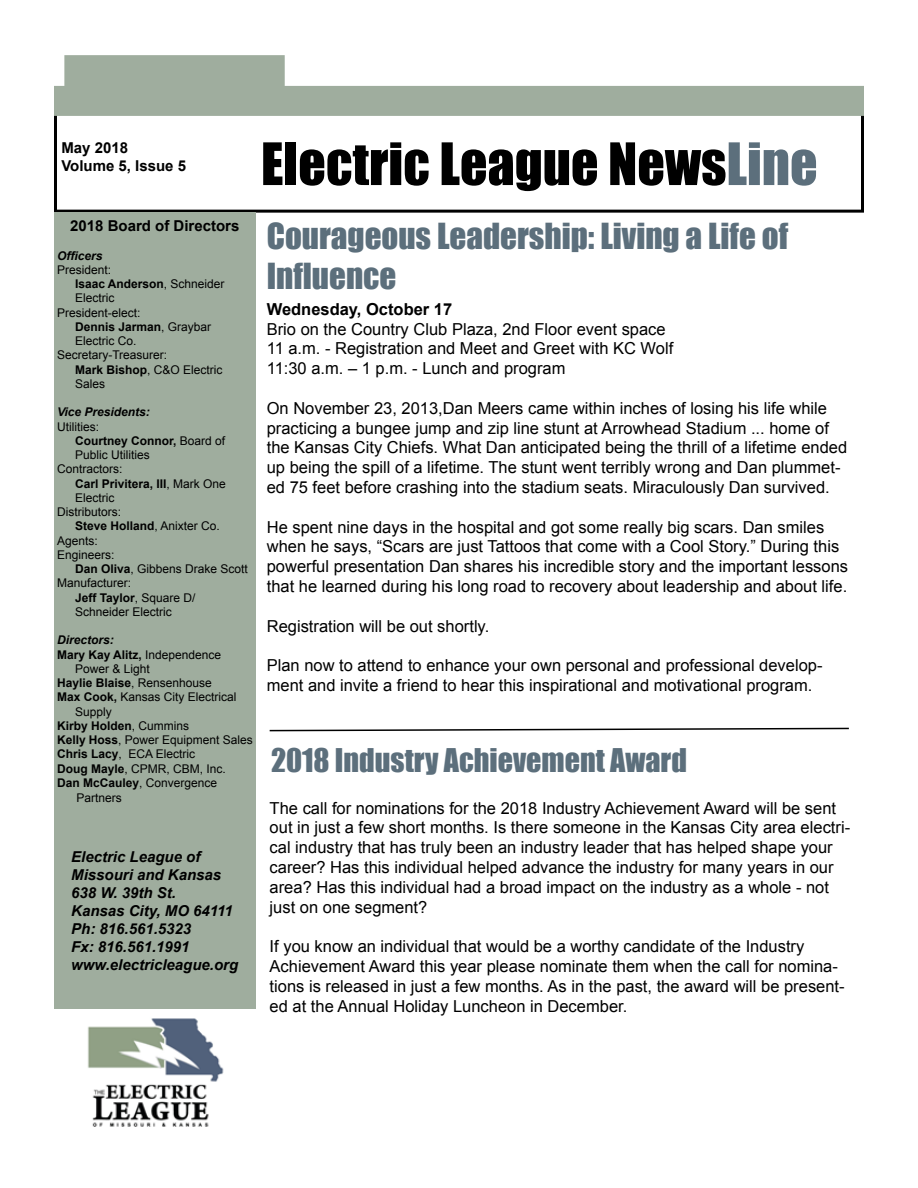
<style>
.page{position:relative;width:918px;height:1188px;background:#fff}
.page>*{position:absolute;margin:0;border:0;box-sizing:border-box;transform-origin:0 0}
.t1{font:54px "Impact";color:#000}
.t2{font:33px/39.6px "Impact";color:#5c6f7c}
.t3{font:30px "Impact";color:#5c6f7c}
.t4{font:16.5px/19.8px "Arial";color:#000}
.t5{font:700 16.5px "Arial";color:#000}
.t6{font:italic 700 15px/18px "Arial";color:#000}
.t7{font:700 15px/18px "Arial";color:#000}
.t8{font:12px "Arial";color:#000}
.t9{font:700 12px "Arial";color:#000}
.t10{font:italic 700 12px "Arial";color:#000}
.s1{color:#5c6f7c}
.s2{font-weight:400}
.s3{font-weight:700}
</style>
<div class="page">
<div style="left:54px;top:111px;width:810px;height:102px;border:3px solid #000"></div>
<div style="left:54px;top:86px;width:810px;height:30px;background:#9fad9e"></div>
<div style="left:64px;top:55px;width:221px;height:36px;background:#9fad9e"></div>
<div style="left:54px;top:213px;width:202px;height:796px;background:#9fad9e"></div>
<img style="left:87px;top:1018px;width:137px;height:109px">
<svg style="left:269px;top:727px;width:580px;height:5px"></svg>
<p class="t7" style="left:61px;top:140px;width:126px">May 2018<br>Volume 5, Issue 5</p>
<h1 class="t1" style="left:261px;top:122px;width:558px">Electric League News<span class="s1">Line</span></h1>
<p class="t7" style="left:70px;top:217px;width:171px">2018 Board of Directors</p>
<p class="t10" style="left:57px;top:248px;width:47px">Officers</p>
<p class="t8" style="left:57px;top:262px;width:56px">President:</p>
<p class="t9" style="left:75px;top:276px;width:151px">Isaac Anderson<span class="s2">, Schneider</span></p>
<p class="t8" style="left:75px;top:290px;width:41px">Electric</p>
<p class="t8" style="left:57px;top:305px;width:85px">President-elect:</p>
<p class="t9" style="left:75px;top:319px;width:138px">Dennis Jarman<span class="s2">, Graybar</span></p>
<p class="t8" style="left:75px;top:333px;width:63px">Electric Co.</p>
<p class="t8" style="left:57px;top:347px;width:112px">Secretary-Treasurer:</p>
<p class="t8" style="left:75px;top:362px;width:149px"><span class="s3">Mark Bishop</span>, C&amp;O Electric</p>
<p class="t8" style="left:75px;top:376px;width:32px">Sales</p>
<p class="t10" style="left:57px;top:404px;width:94px">Vice Presidents:</p>
<p class="t8" style="left:57px;top:419px;width:43px">Utilities:</p>
<p class="t9" style="left:75px;top:433px;width:152px">Courtney Connor, <span class="s2">Board of</span></p>
<p class="t8" style="left:75px;top:447px;width:76px">Public Utilities</p>
<p class="t8" style="left:57px;top:461px;width:67px">Contractors:</p>
<p class="t9" style="left:75px;top:476px;width:152px">Carl Privitera, III<span class="s2">, Mark One</span></p>
<p class="t8" style="left:75px;top:490px;width:41px">Electric</p>
<p class="t8" style="left:57px;top:504px;width:66px">Distributors:</p>
<p class="t9" style="left:75px;top:518px;width:146px">Steve Holland<span class="s2">, Anixter Co.</span></p>
<p class="t8" style="left:57px;top:533px;width:42px">Agents:</p>
<p class="t8" style="left:57px;top:547px;width:59px">Engineers:</p>
<p class="t8" style="left:75px;top:561px;width:174px"><span class="s3">Dan Oliva</span>, Gibbens Drake Scott</p>
<p class="t8" style="left:57px;top:575px;width:76px">Manufacturer:</p>
<p class="t9" style="left:75px;top:589px;width:122px">Jeff Taylor<span class="s2">, Square D/</span></p>
<p class="t8" style="left:75px;top:604px;width:98px">Schneider Electric</p>
<p class="t10" style="left:57px;top:632px;width:58px">Directors:</p>
<p class="t9" style="left:57px;top:646px;width:166px">Mary Kay Alitz, <span class="s2">Independence</span></p>
<p class="t8" style="left:75px;top:661px;width:76px">Power &amp; Light</p>
<p class="t9" style="left:57px;top:675px;width:156px">Haylie Blaise<span class="s2">, Rensenhouse</span></p>
<p class="t8" style="left:57px;top:689px;width:181px"><span class="s3">Max Cook,</span> Kansas City Electrical</p>
<p class="t8" style="left:75px;top:703px;width:38px">Supply</p>
<p class="t9" style="left:57px;top:718px;width:134px">Kirby Holden<span class="s2">, Cummins</span></p>
<p class="t8" style="left:57px;top:732px;width:197px"><span class="s3">Kelly Hoss</span>, Power Equipment Sales</p>
<p class="t8" style="left:57px;top:746px;width:140px"><span class="s3">Chris Lacy</span>, ECA Electric</p>
<p class="t8" style="left:57px;top:761px;width:170px"><span class="s3">Doug Mayle</span>, CPMR, CBM, Inc.</p>
<p class="t8" style="left:57px;top:775px;width:162px"><span class="s3">Dan McCauley</span>, Convergence</p>
<p class="t8" style="left:77px;top:790px;width:47px">Partners</p>
<p class="t6" style="left:71px;top:848px;width:169px">Electric League of<br>Missouri and Kansas<br>638 W. 39th St.<br>Kansas City, MO 64111<br>Ph: 816.561.5323<br>Fx: 816.561.1991 www.electricleague.org</p>
<h2 class="t2" style="left:267px;top:215px;width:523px">Courageous Leadership: Living a Life of<br>Influence</h2>
<p class="t5" style="left:267px;top:298px;width:187px">Wednesday, October 17</p>
<p class="t4" style="left:267px;top:319px;width:408px">Brio on the Country Club Plaza, 2nd Floor event space<br>11 a.m. - Registration and Meet and Greet with KC Wolf<br>11:30 a.m. – 1 p.m. - Lunch and program</p>
<p class="t4" style="left:267px;top:398px;width:582px">On November 23, 2013,Dan Meers came within inches of losing his life while practicing a bungee jump and zip line stunt at Arrowhead Stadium ... home of the Kansas City Chiefs. What Dan anticipated being the thrill of a lifetime ended up being the spill of a lifetime. The stunt went terribly wrong and Dan plummet&shy;ed 75 feet before crashing into the stadium seats. Miraculously Dan survived.</p>
<p class="t4" style="left:267px;top:517px;width:583px">He spent nine days in the hospital and got some really big scars. Dan smiles when he says, “Scars are just Tattoos that come with a Cool Story.” During this powerful presentation Dan shares his incredible story and the important lessons that he learned during his long road to recovery about leadership and about life.</p>
<p class="t4" style="left:267px;top:616px;width:224px">Registration will be out shortly.</p>
<p class="t4" style="left:267px;top:656px;width:557px">Plan now to attend to enhance your own personal and professional develop&shy;ment and invite a friend to hear this inspirational and motivational program.</p>
<h3 class="t3" style="left:271px;top:737px;width:417px">2018 Industry Achievement Award</h3>
<p class="t4" style="left:270px;top:798px;width:582px">The call for nominations for the 2018 Industry Achievement Award will be sent out in just a few short months. Is there someone in the Kansas City area electri&shy;cal industry that has truly been an industry leader that has helped shape your career? Has this individual helped advance the industry for many years in our area? Has this individual had a broad impact on the industry as a whole - not just on one segment?</p>
<p class="t4" style="left:270px;top:937px;width:577px">If you know an individual that would be a worthy candidate of the Industry Achievement Award this year please nominate them when the call for nomina&shy;tions is released in just a few months. As in the past, the award will be present&shy;ed at the Annual Holiday Luncheon in December.</p>
</div>
